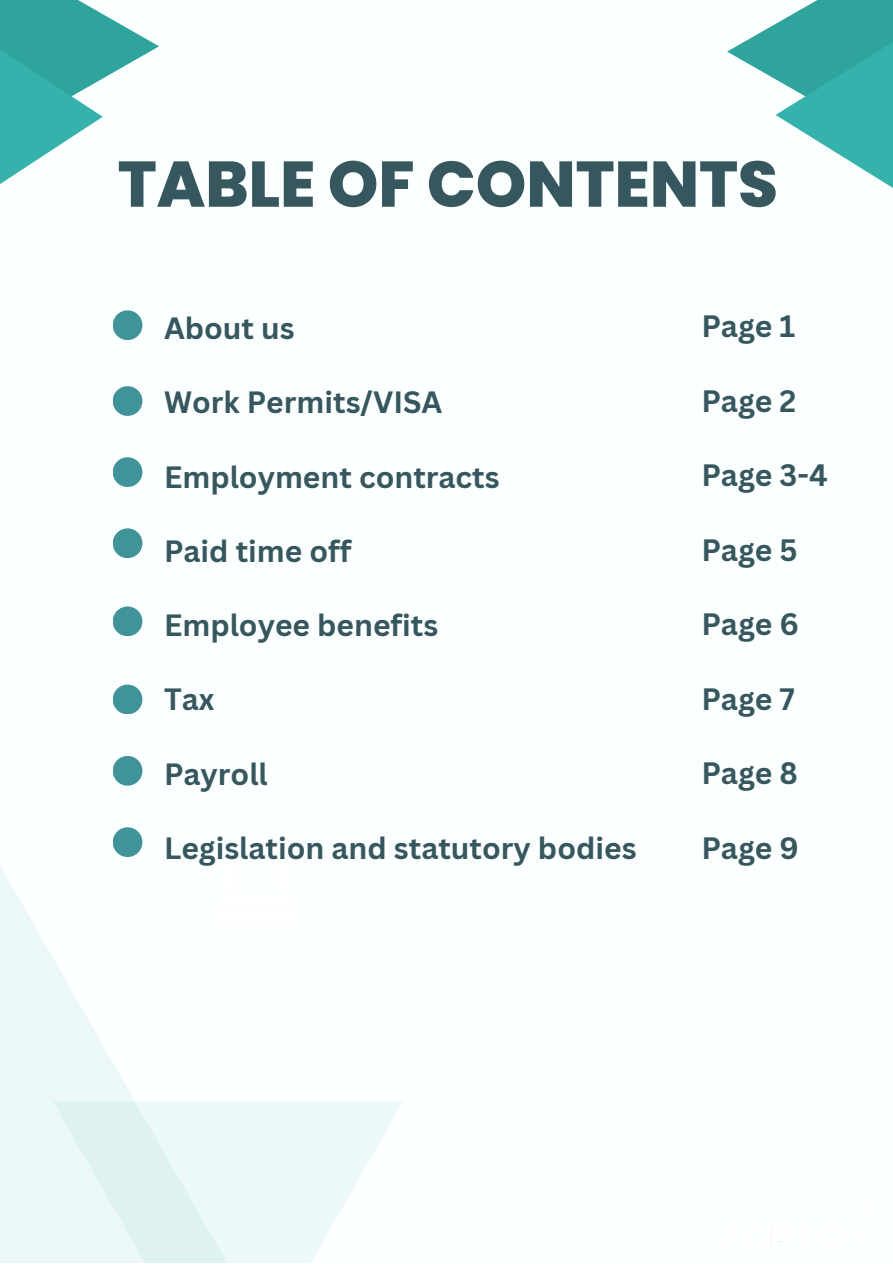
<style>
.page{position:relative;width:893px;height:1264px;background:#fff}
.page>*{position:absolute;margin:0;border:0;box-sizing:border-box;transform-origin:0 0}
.t1{font:800 64.35px "Poppins";color:#37575f}
.t2{font:700 30.15px "Canva Sans";color:#37575f}
.t3{font:700 30px "Canva Sans";color:#37575f}
</style>
<div class="page">
<div style="left:0;top:0;width:892px;height:1262px;background:#fbffff"></div>
<div style="left:0;top:865px;width:265px;height:397px;background:linear-gradient(to right,#eef9f9,#fff)"></div>
<div style="left:53px;top:1101px;width:350px;height:161px;background:linear-gradient(to right,#e0f3f2,#f5fdfc)"></div>
<div style="left:223px;top:859px;width:14px;height:35px;background:#fff"></div>
<div style="left:275px;top:859px;width:15px;height:35px;background:#fff"></div>
<svg style="left:220px;top:865px;width:45px;height:41px"></svg>
<div style="left:214px;top:908px;width:85px;height:15px;background:#fff"></div>
<svg style="left:727px;top:24px;width:48px;height:55px"></svg>
<svg style="left:775px;top:0;width:117px;height:188px"></svg>
<svg style="left:103px;top:14px;width:56px;height:65px"></svg>
<svg style="left:0;top:0;width:103px;height:184px"></svg>
<div style="left:113px;top:310px;width:29px;height:30px;background:#409398;border-radius:50%"></div>
<div style="left:113px;top:386px;width:29px;height:30px;background:#409398;border-radius:50%"></div>
<div style="left:113px;top:528px;width:29px;height:30px;background:#409398;border-radius:50%"></div>
<div style="left:113px;top:606px;width:29px;height:30px;background:#409398;border-radius:50%"></div>
<div style="left:113px;top:684px;width:29px;height:30px;background:#409398;border-radius:50%"></div>
<div style="left:113px;top:756px;width:29px;height:29px;background:#409398;border-radius:50%"></div>
<div style="left:113px;top:827px;width:29px;height:30px;background:#409398;border-radius:50%"></div>
<div style="left:113px;top:457px;width:29px;height:30px;background:#409398;border-radius:50%"></div>
<h1 class="t1" style="left:118px;top:139px;width:661px">TABLE OF CONTENTS</h1>
<p class="t3" style="left:164px;top:307px;width:132px">About us</p>
<p class="t2" style="left:701px;top:305px;width:96px">Page 1</p>
<p class="t3" style="left:164px;top:381px;width:280px">Work Permits/VISA</p>
<p class="t2" style="left:701px;top:379px;width:97px">Page 2</p>
<p class="t3" style="left:164px;top:455px;width:337px">Employment contracts</p>
<p class="t2" style="left:701px;top:454px;width:128px">Page 3-4</p>
<p class="t3" style="left:164px;top:530px;width:189px">Paid time off</p>
<p class="t2" style="left:701px;top:528px;width:98px">Page 5</p>
<p class="t3" style="left:164px;top:604px;width:276px">Employee benefits</p>
<p class="t2" style="left:701px;top:603px;width:99px">Page 6</p>
<p class="t3" style="left:164px;top:678px;width:52px">Tax</p>
<p class="t2" style="left:701px;top:677px;width:95px">Page 7</p>
<p class="t3" style="left:164px;top:752px;width:105px">Payroll</p>
<p class="t2" style="left:701px;top:752px;width:98px">Page 8</p>
<p class="t3" style="left:164px;top:826px;width:474px">Legislation and statutory bodies</p>
<p class="t2" style="left:701px;top:826px;width:99px">Page 9</p>
</div>
